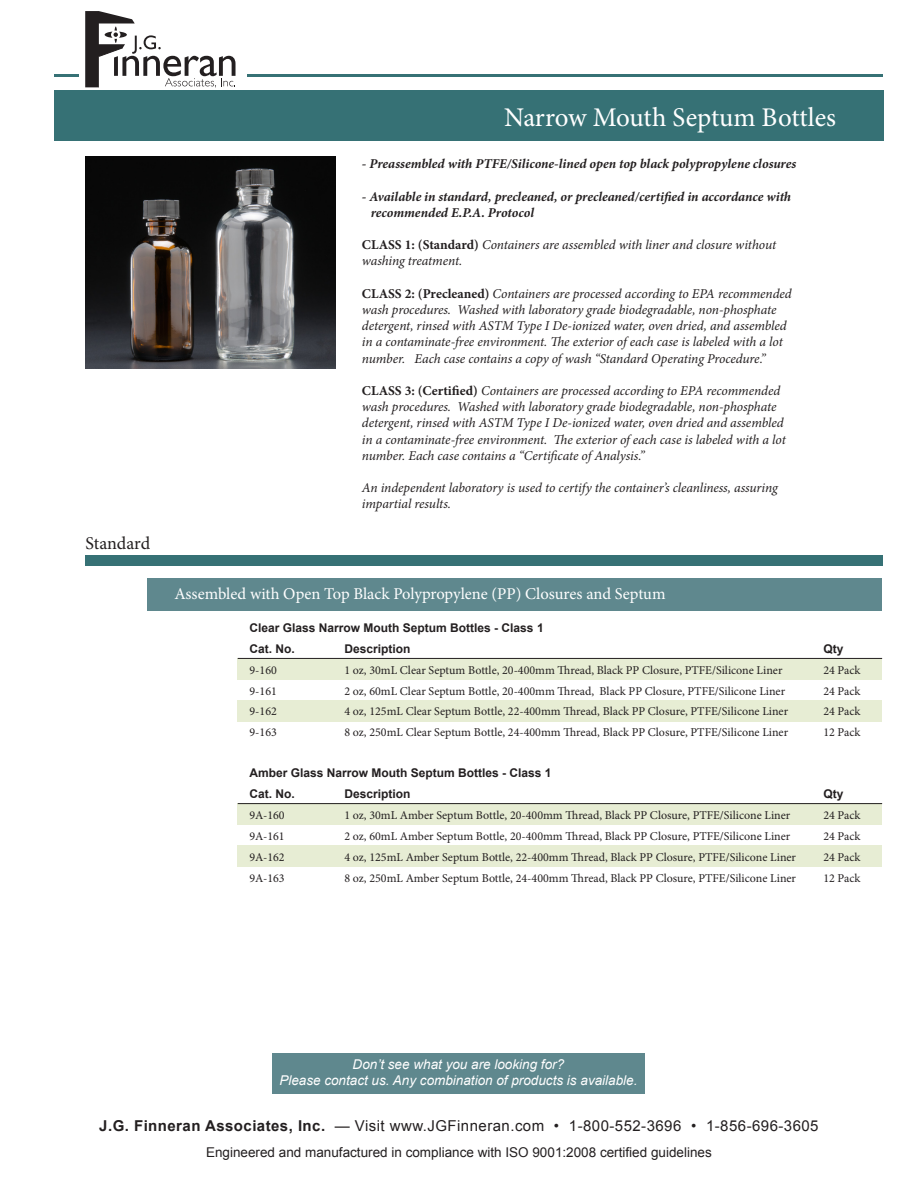
<style>
.page{position:relative;width:918px;height:1188px;background:#fff}
.page>*{position:absolute;margin:0;border:0;box-sizing:border-box;transform-origin:0 0}
.t1{font:27px "Minion Pro";letter-spacing:-.01em;color:#fff}
.t2{font:18px "Minion Pro";letter-spacing:-.01em;color:#231f20}
.t3{font:16.5px "Minion Pro";letter-spacing:-.005em;color:#fff}
.t4{font:15px "Arial";letter-spacing:.03em;color:#231f20}
.t5{font:italic 13.5px "Minion Pro";letter-spacing:-.01em;color:#231f20}
.t6{font:italic 700 13.5px "Minion Pro";letter-spacing:-.005em;color:#231f20}
.t7{font:italic 13.5px "Arial";color:#fff}
.t8{font:13.5px "Arial";color:#231f20}
.t9{font:12px "Minion Pro";color:#231f20}
.t10{font:700 12px "Arial";color:#231f20}
.s1{font-weight:700;font-style:normal}
.s2{font-weight:700}
</style>
<div class="page">
<div style="left:54px;top:90px;width:829px;height:50px;background:#367175"></div>
<svg style="left:85px;top:11px;width:151px;height:77px"></svg>
<hr style="left:248px;top:74px;width:635px;height:2px;background:#367175">
<hr style="left:54px;top:74px;width:24px;height:2px;background:#367175">
<img style="left:86px;top:156px;width:250px;height:213px">
<div style="left:148px;top:579px;width:734px;height:32px;background:#5f888e"></div>
<div style="left:238px;top:700px;width:644px;height:22px;background:#e7edd4"></div>
<div style="left:238px;top:658px;width:644px;height:21px;background:#e7edd4"></div>
<hr style="left:238px;top:658px;width:644px;height:1px;background:#231f20">
<div style="left:238px;top:846px;width:644px;height:21px;background:#e7edd4"></div>
<div style="left:238px;top:803px;width:644px;height:21px;background:#e7edd4"></div>
<hr style="left:238px;top:803px;width:644px;height:1px;background:#231f20">
<div style="left:86px;top:555px;width:797px;height:11px;background:#367175"></div>
<div style="left:273px;top:1053px;width:372px;height:41px;background:#5f888e"></div>
<p class="t1" style="left:504px;top:99px;width:334px">Narrow Mouth Septum Bottles</p>
<p class="t2" style="left:86px;top:531px;width:66px">Standard</p>
<p class="t6" style="left:362px;top:154px;width:436px">- Preassembled with PTFE/Silicone-lined open top black polypropylene closures</p>
<p class="t6" style="left:362px;top:187px;width:431px">- Available in standard, precleaned, or precleaned/certified in accordance with</p>
<p class="t6" style="left:371px;top:203px;width:165px">recommended E.P.A. Protocol</p>
<p class="t5" style="left:362px;top:236px;width:416px"><span class="s1">CLASS 1: (Standard)</span> Containers are assembled with liner and closure without</p>
<p class="t5" style="left:362px;top:252px;width:102px">washing treatment.</p>
<p class="t5" style="left:362px;top:284px;width:431px"><span class="s1">CLASS 2: (Precleaned)</span> Containers are processed according to EPA recommended</p>
<p class="t5" style="left:362px;top:300px;width:416px">wash procedures. Washed with laboratory grade biodegradable, non-phosphate</p>
<p class="t5" style="left:362px;top:317px;width:426px">detergent, rinsed with ASTM Type I De-ionized water, oven dried, and assembled</p>
<p class="t5" style="left:362px;top:333px;width:422px">in a contaminate-free environment. The exterior of each case is labeled with a lot</p>
<p class="t5" style="left:362px;top:349px;width:405px">number. Each case contains a copy of wash “Standard Operating Procedure.”</p>
<p class="t5" style="left:362px;top:381px;width:420px"><span class="s1">CLASS 3: (Certified)</span> Containers are processed according to EPA recommended</p>
<p class="t5" style="left:362px;top:398px;width:416px">wash procedures. Washed with laboratory grade biodegradable, non-phosphate</p>
<p class="t5" style="left:362px;top:414px;width:423px">detergent, rinsed with ASTM Type I De-ionized water, oven dried and assembled</p>
<p class="t5" style="left:362px;top:430px;width:425px">in a contaminate-free environment. The exterior of each case is labeled with a lot</p>
<p class="t5" style="left:362px;top:446px;width:284px">number. Each case contains a “Certificate of Analysis.”</p>
<p class="t5" style="left:362px;top:479px;width:417px">An independent laboratory is used to certify the container’s cleanliness, assuring</p>
<p class="t5" style="left:362px;top:495px;width:91px">impartial results.</p>
<p class="t3" style="left:174px;top:583px;width:493px">Assembled with Open Top Black Polypropylene (PP) Closures and Septum</p>
<p class="t10" style="left:250px;top:620px;width:296px">Clear Glass Narrow Mouth Septum Bottles - Class 1</p>
<p class="t10" style="left:250px;top:641px;width:47px">Cat. No.</p>
<p class="t10" style="left:344px;top:641px;width:68px">Description</p>
<p class="t10" style="left:823px;top:641px;width:22px">Qty</p>
<p class="t9" style="left:250px;top:662px;width:29px">9-160</p>
<p class="t9" style="left:344px;top:662px;width:440px">1 oz, 30mL Clear Septum Bottle, 20-400mm Thread, Black PP Closure, PTFE/Silicone Liner</p>
<p class="t9" style="left:823px;top:662px;width:38px">24 Pack</p>
<p class="t9" style="left:250px;top:683px;width:29px">9-161</p>
<p class="t9" style="left:344px;top:683px;width:442px">2 oz, 60mL Clear Septum Bottle, 20-400mm Thread, Black PP Closure, PTFE/Silicone Liner</p>
<p class="t9" style="left:823px;top:683px;width:38px">24 Pack</p>
<p class="t9" style="left:250px;top:703px;width:29px">9-162</p>
<p class="t9" style="left:344px;top:703px;width:445px">4 oz, 125mL Clear Septum Bottle, 22-400mm Thread, Black PP Closure, PTFE/Silicone Liner</p>
<p class="t9" style="left:823px;top:703px;width:38px">24 Pack</p>
<p class="t9" style="left:250px;top:725px;width:29px">9-163</p>
<p class="t9" style="left:344px;top:725px;width:445px">8 oz, 250mL Clear Septum Bottle, 24-400mm Thread, Black PP Closure, PTFE/Silicone Liner</p>
<p class="t9" style="left:823px;top:725px;width:38px">12 Pack</p>
<p class="t10" style="left:250px;top:765px;width:304px">Amber Glass Narrow Mouth Septum Bottles - Class 1</p>
<p class="t10" style="left:250px;top:786px;width:47px">Cat. No.</p>
<p class="t10" style="left:344px;top:786px;width:68px">Description</p>
<p class="t10" style="left:823px;top:786px;width:22px">Qty</p>
<p class="t9" style="left:250px;top:807px;width:37px">9A-160</p>
<p class="t9" style="left:344px;top:807px;width:447px">1 oz, 30mL Amber Septum Bottle, 20-400mm Thread, Black PP Closure, PTFE/Silicone Liner</p>
<p class="t9" style="left:823px;top:807px;width:38px">24 Pack</p>
<p class="t9" style="left:250px;top:828px;width:37px">9A-161</p>
<p class="t9" style="left:344px;top:828px;width:447px">2 oz, 60mL Amber Septum Bottle, 20-400mm Thread, Black PP Closure, PTFE/Silicone Liner</p>
<p class="t9" style="left:823px;top:828px;width:38px">24 Pack</p>
<p class="t9" style="left:250px;top:849px;width:37px">9A-162</p>
<p class="t9" style="left:344px;top:849px;width:453px">4 oz, 125mL Amber Septum Bottle, 22-400mm Thread, Black PP Closure, PTFE/Silicone Liner</p>
<p class="t9" style="left:823px;top:849px;width:38px">24 Pack</p>
<p class="t9" style="left:250px;top:870px;width:37px">9A-163</p>
<p class="t9" style="left:344px;top:870px;width:453px">8 oz, 250mL Amber Septum Bottle, 24-400mm Thread, Black PP Closure, PTFE/Silicone Liner</p>
<p class="t9" style="left:823px;top:870px;width:38px">12 Pack</p>
<p class="t7" style="left:353px;top:1056px;width:213px">Don’t see what you are looking for?</p>
<p class="t7" style="left:279px;top:1072px;width:360px">Please contact us. Any combination of products is available.</p>
<p class="t4" style="left:99px;top:1116px;width:721px"><span class="s2">J.G. Finneran Associates, Inc.</span> — Visit www.JGFinneran.com • 1-800-552-3696 • 1-856-696-3605</p>
<p class="t8" style="left:206px;top:1144px;width:507px">Engineered and manufactured in compliance with ISO 9001:2008 certified guidelines</p>
</div>
